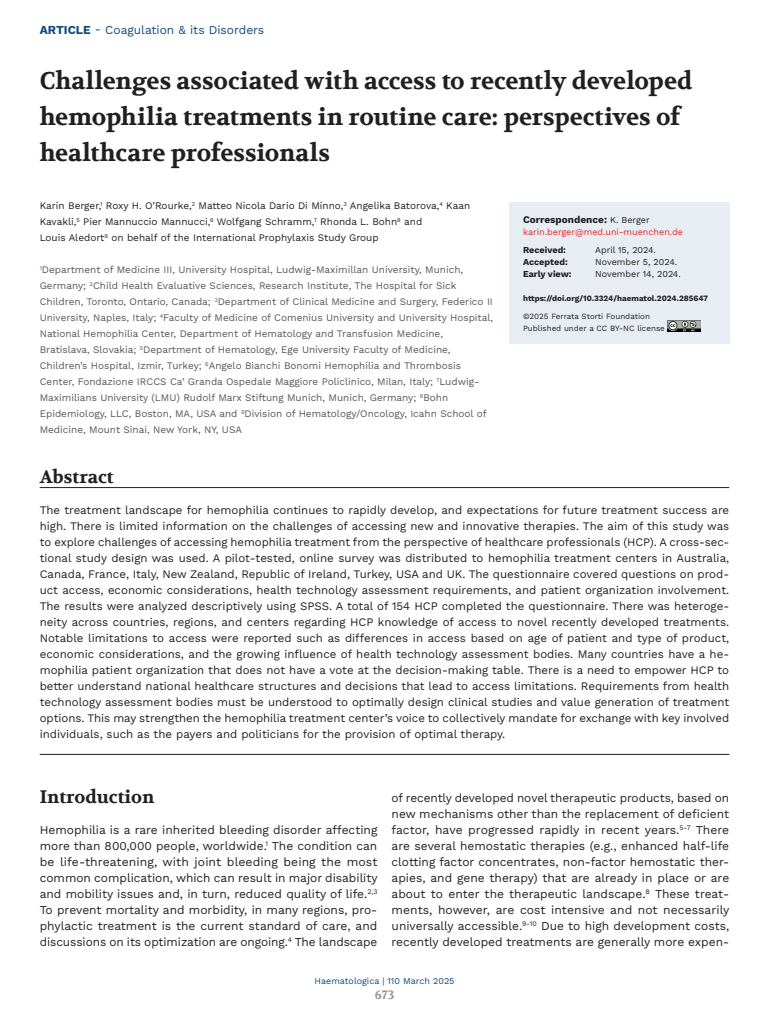
<style>
.page{position:relative;width:769px;height:1024px;background:#fff}
.page>*{position:absolute;margin:0;border:0;box-sizing:border-box;transform-origin:0 0}
.TITOLO_Articolo{font:700 24px/36px "Volkhov";letter-spacing:-.01em;color:#231f20}
.TITOLO_c18{font:700 18px "Volkhov";color:#231f20}
.TITOLO_con_filetto_sotto{font:700 18px "Volkhov";color:#231f20}
.TESTO{font:12px/16px "Work Sans";letter-spacing:-.005em;color:#231f20;text-align:justify}
.t1{font:12px "Work Sans";color:#134a80}
.t2{font:700 12px "Volkhov";color:#939598}
.ABSTRACT_Testo{font:11.5px/16px "Work Sans";color:#231f20;text-align:justify}
.AFFILIAZIONI{font:10px/16px "Work Sans";color:#57585a}
.AUTORI{font:10px/16px "Work Sans";color:#231f20}
.t3{font:700 10px "Work Sans";color:#231f20}
.t4{font:9px "Work Sans";color:#231f20}
.t5{font:9px "Work Sans";color:#e02b2b}
.t6{font:700 9px "Work Sans";color:#231f20}
.t7{font:9px "Work Sans";color:#134a80}
.t8{font:8px "Work Sans";color:#231f20}
.SCHEDA_Sito{font:700 8px "Work Sans";color:#231f20}
.s1{font-weight:700}
.s2{font-weight:400;font-size:9px}
</style>
<div class="page">
<hr style="left:40px;top:487px;width:689px;height:1px;background:#231f20">
<hr style="left:40px;top:754px;width:689px;height:1px;background:#231f20">
<div style="left:508px;top:202px;width:221px;height:141px;background:#e7edf2"></div>
<img style="left:667px;top:320px;width:32px;height:11px">
<p class="t1" style="left:40px;top:21px;width:226px"><span class="s1">ARTICLE</span> - Coagulation &amp; its Disorders</p>
<p class="TITOLO_Articolo" style="left:40px;top:63px;width:653px">Challenges associated with access to recently developed hemophilia treatments in routine care: perspectives of healthcare professionals</p>
<p class="AUTORI" style="left:40px;top:197px;width:432px">Karin Berger,<sup>1</sup> Roxy H. O’Rourke,<sup>2</sup> Matteo Nicola Dario Di Minno,<sup>3</sup> Angelika Batorova,<sup>4</sup> Kaan<br>Kavakli,<sup>5</sup> Pier Mannuccio Mannucci,<sup>6</sup> Wolfgang Schramm,<sup>7</sup> Rhonda L. Bohn<sup>8</sup> and<br>Louis Aledort<sup>9</sup> on behalf of the International Prophylaxis Study Group</p>
<p class="AFFILIAZIONI" style="left:40px;top:261px;width:455px"><sup>1</sup>Department of Medicine III, University Hospital, Ludwig-Maximillan University, Munich, Germany; <sup>2</sup>Child Health Evaluative Sciences, Research Institute, The Hospital for Sick Children, Toronto, Ontario, Canada; <sup>3</sup>Department of Clinical Medicine and Surgery, Federico II University, Naples, Italy; <sup>4</sup>Faculty of Medicine of Comenius University and University Hospital, National Hemophilia Center, Department of Hematology and Transfusion Medicine, Bratislava, Slovakia; <sup>5</sup>Department of Hematology, Ege University Faculty of Medicine, Children’s Hospital, Izmir, Turkey; <sup>6</sup>Angelo Bianchi Bonomi Hemophilia and Thrombosis Center, Fondazione IRCCS Ca’ Granda Ospedale Maggiore Policlinico, Milan, Italy; <sup>7</sup>Ludwig-Maximilians University (LMU) Rudolf Marx Stiftung Munich, Munich, Germany; <sup>8</sup>Bohn Epidemiology, LLC, Boston, MA, USA and <sup>9</sup>Division of Hematology/Oncology, Icahn School of Medicine, Mount Sinai, New York, NY, USA</p>
<p class="TITOLO_con_filetto_sotto" style="left:40px;top:466px;width:75px">Abstract</p>
<p class="ABSTRACT_Testo" style="left:40px;top:501px;width:690px">The treatment landscape for hemophilia continues to rapidly develop, and expectations for future treatment success are high. There is limited information on the challenges of accessing new and innovative therapies. The aim of this study was to explore challenges of accessing hemophilia treatment from the perspective of healthcare professionals (HCP). A cross-sec&shy;tional study design was used. A pilot-tested, online survey was distributed to hemophilia treatment centers in Australia, Canada, France, Italy, New Zealand, Republic of Ireland, Turkey, USA and UK. The questionnaire covered questions on prod&shy;uct access, economic considerations, health technology assessment requirements, and patient organization involvement.<br>The results were analyzed descriptively using SPSS. A total of 154 HCP completed the questionnaire. There was heteroge&shy;neity across countries, regions, and centers regarding HCP knowledge of access to novel recently developed treatments.<br>Notable limitations to access were reported such as differences in access based on age of patient and type of product, economic considerations, and the growing influence of health technology assessment bodies. Many countries have a he&shy;mophilia patient organization that does not have a vote at the decision-making table. There is a need to empower HCP to better understand national healthcare structures and decisions that lead to access limitations. Requirements from health technology assessment bodies must be understood to optimally design clinical studies and value generation of treatment options. This may strengthen the hemophilia treatment center’s voice to collectively mandate for exchange with key involved individuals, such as the payers and politicians for the provision of optimal therapy.</p>
<p class="t3" style="left:523px;top:214px;width:128px">Correspondence: <span class="s2">K. Berger</span></p>
<p class="t5" style="left:523px;top:225px;width:161px">karin.berger@med.uni-muenchen.de</p>
<p class="t6" style="left:523px;top:245px;width:44px">Received:</p>
<p class="t4" style="left:595px;top:243px;width:62px">April 15, 2024.</p>
<p class="t6" style="left:523px;top:257px;width:46px">Accepted:</p>
<p class="t4" style="left:595px;top:255px;width:84px">November 5, 2024.</p>
<p class="t6" style="left:523px;top:269px;width:50px">Early view:</p>
<p class="t4" style="left:595px;top:267px;width:87px">November 14, 2024.</p>
<p class="SCHEDA_Sito" style="left:523px;top:294px;width:186px">https://doi.org/10.3324/haematol.2024.285647</p>
<p class="t8" style="left:523px;top:310px;width:128px">©2025 Ferrata Storti Foundation</p>
<p class="t8" style="left:523px;top:322px;width:143px">Published under a CC BY-NC license</p>
<p class="TITOLO_c18" style="left:40px;top:786px;width:116px">Introduction</p>
<p class="TESTO" style="left:40px;top:821px;width:339px">Hemophilia is a rare inherited bleeding disorder affecting more than 800,000 people, worldwide.<sup>1</sup> The condition can be life-threatening, with joint bleeding being the most common complication, which can result in major disability and mobility issues and, in turn, reduced quality of life.<sup>2,3<br></sup>To prevent mortality and morbidity, in many regions, pro&shy;phylactic treatment is the current standard of care, and discussions on its optimization are ongoing.<sup>4</sup> The landscape</p>
<p class="TESTO" style="left:391px;top:789px;width:339px">of recently developed novel therapeutic products, based on new mechanisms other than the replacement of deficient factor, have progressed rapidly in recent years.<sup>5-7</sup> There are several hemostatic therapies (e.g., enhanced half-life clotting factor concentrates, non-factor hemostatic ther&shy;apies, and gene therapy) that are already in place or are about to enter the therapeutic landscape.<sup>8</sup> These treat&shy;ments, however, are cost intensive and not necessarily universally accessible.<sup>9-10</sup> Due to high development costs, recently developed treatments are generally more expen-</p>
<p class="t7" style="left:314px;top:974px;width:141px">Haematologica | 110 March 2025</p>
<p class="t2" style="left:374px;top:987px;width:21px">673</p>
</div>
